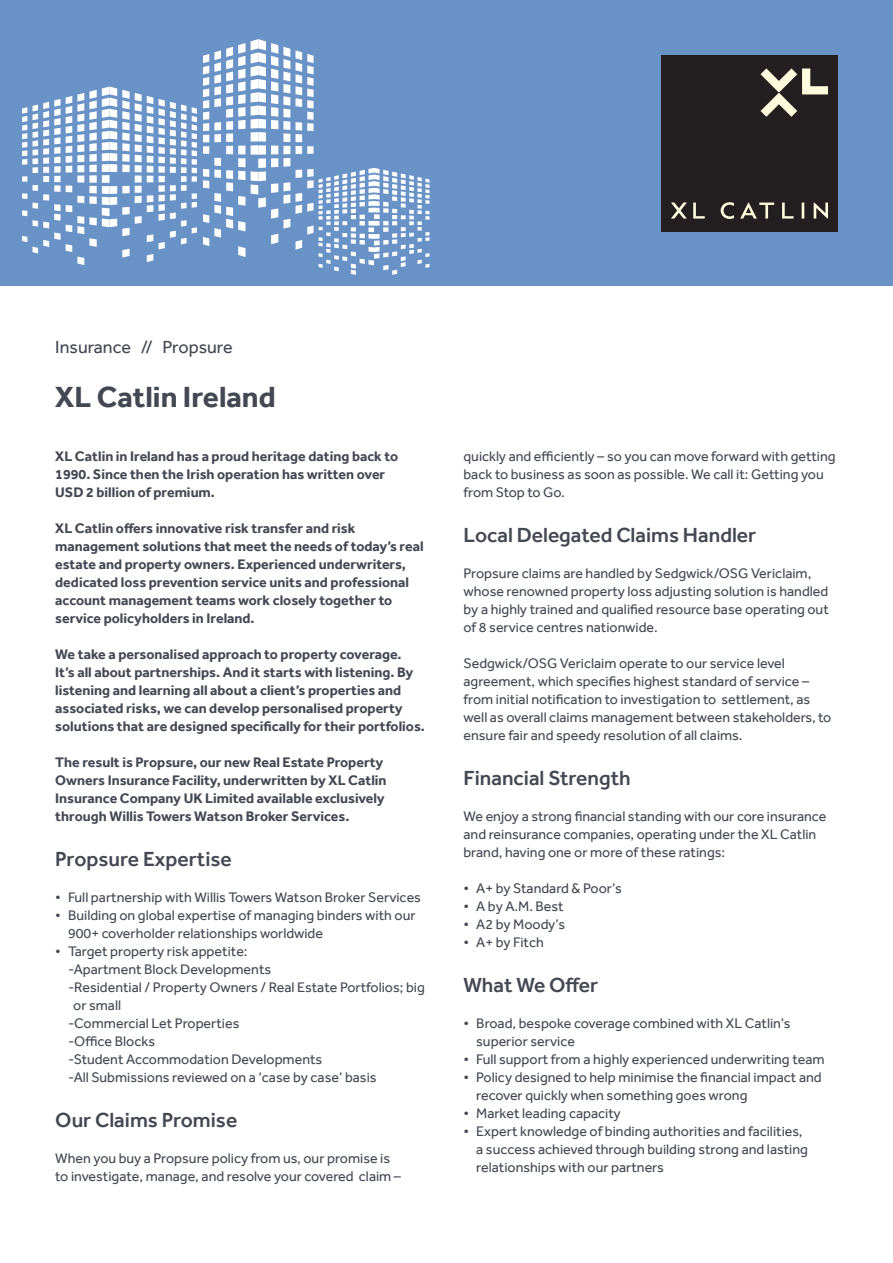
<style>
.page{position:relative;width:893px;height:1263px;background:#fff}
.page>*{position:absolute;margin:0;border:0;box-sizing:border-box;transform-origin:0 0}
.Title_heading{font:700 30px "Effra";color:#434853}
.Section_heading{font:500 21px "Effra";color:#434853}
.Body_copy{font:500 21px "Effra";color:#434853}
.Body_copy-2{font:18px "Effra";color:#434853}
.Body_copy-3{font:14.25px/18px "Effra";color:#434853}
.Body_copy-4{font:700 14.25px/18px "Effra";color:#434853}
.Section_heading-2{font:14.25px/18px "Effra";color:#434853}
</style>
<div class="page">
<div style="left:0;top:0;width:893px;height:285px;background:#6993c7"></div>
<div style="left:661px;top:55px;width:177px;height:177px;background:#231f20"></div>
<svg style="left:760px;top:68px;width:68px;height:49px"></svg>
<svg style="left:721px;top:202px;width:107px;height:17px"></svg>
<svg style="left:693px;top:203px;width:12px;height:16px"></svg>
<svg style="left:671px;top:203px;width:16px;height:16px"></svg>
<svg style="left:22px;top:87px;width:175px;height:178px"></svg>
<div style="left:251px;top:145px;width:7px;height:10px;background:#fff"></div>
<div style="left:238px;top:146px;width:7px;height:8px;background:#fff"></div>
<div style="left:226px;top:146px;width:7px;height:8px;background:#fff"></div>
<div style="left:203px;top:146px;width:6px;height:8px;background:#fff"></div>
<div style="left:251px;top:132px;width:7px;height:10px;background:#fff"></div>
<div style="left:226px;top:133px;width:7px;height:9px;background:#fff"></div>
<div style="left:214px;top:134px;width:7px;height:8px;background:#fff"></div>
<div style="left:203px;top:135px;width:6px;height:7px;background:#fff"></div>
<svg style="left:203px;top:43px;width:42px;height:88px"></svg>
<div style="left:214px;top:158px;width:7px;height:8px;background:#fff"></div>
<div style="left:238px;top:158px;width:7px;height:9px;background:#fff"></div>
<svg style="left:203px;top:169px;width:42px;height:88px"></svg>
<div style="left:258px;top:145px;width:8px;height:10px;background:#fff"></div>
<div style="left:271px;top:146px;width:7px;height:8px;background:#fff"></div>
<div style="left:283px;top:146px;width:7px;height:8px;background:#fff"></div>
<div style="left:295px;top:146px;width:7px;height:8px;background:#fff"></div>
<div style="left:307px;top:146px;width:7px;height:8px;background:#fff"></div>
<div style="left:258px;top:132px;width:8px;height:10px;background:#fff"></div>
<div style="left:283px;top:133px;width:7px;height:9px;background:#fff"></div>
<div style="left:295px;top:134px;width:7px;height:8px;background:#fff"></div>
<svg style="left:251px;top:39px;width:63px;height:92px"></svg>
<div style="left:283px;top:158px;width:7px;height:9px;background:#fff"></div>
<div style="left:271px;top:158px;width:7px;height:9px;background:#fff"></div>
<div style="left:258px;top:158px;width:8px;height:10px;background:#fff"></div>
<svg style="left:251px;top:168px;width:178px;height:107px"></svg>
<p class="Body_copy-2" style="left:55px;top:337px;width:179px">Insurance // Propsure</p>
<p class="Title_heading" style="left:55px;top:379px;width:222px">XL Catlin Ireland</p>
<p class="Body_copy-4" style="left:55px;top:447px;width:344px">XL Catlin in Ireland has a proud heritage dating back to<br>1990. Since then the Irish operation has written over<br>USD 2 billion of premium.</p>
<p class="Body_copy-4" style="left:55px;top:519px;width:370px">XL Catlin offers innovative risk transfer and risk management solutions that meet the needs of today’s real estate and property owners. Experienced underwriters, dedicated loss prevention service units and professional account management teams work closely together to service policyholders in Ireland.</p>
<p class="Body_copy-4" style="left:55px;top:645px;width:371px">We take a personalised approach to property coverage.<br>It’s all about partnerships. And it starts with listening. By listening and learning all about a client’s properties and associated risks, we can develop personalised property solutions that are designed specifically for their portfolios.</p>
<p class="Body_copy-4" style="left:55px;top:753px;width:333px">The result is Propsure, our new Real Estate Property Owners Insurance Facility, underwritten by XL Catlin Insurance Company UK Limited available exclusively through Willis Towers Watson Broker Services.</p>
<p class="Section_heading" style="left:55px;top:847px;width:178px">Propsure Expertise</p>
<p class="Body_copy-3" style="left:55px;top:888px;width:367px">• Full partnership with Willis Towers Watson Broker Services</p>
<p class="Body_copy-3" style="left:68px;top:906px;width:349px;text-indent:-13px">• Building on global expertise of managing binders with our<br>900+ coverholder relationships worldwide</p>
<p class="Body_copy-3" style="left:55px;top:942px;width:194px">• Target property risk appetite:</p>
<p class="Body_copy-3" style="left:68px;top:960px;width:205px">-Apartment Block Developments</p>
<p class="Body_copy-3" style="left:68px;top:978px;width:358px">-Residential / Property Owners / Real Estate Portfolios; big</p>
<p class="Body_copy-3" style="left:73px;top:996px;width:49px">or small</p>
<p class="Body_copy-3" style="left:68px;top:1014px;width:173px">-Commercial Let Properties</p>
<p class="Body_copy-3" style="left:68px;top:1032px;width:89px">-Office Blocks</p>
<p class="Body_copy-3" style="left:68px;top:1050px;width:256px">-Student Accommodation Developments</p>
<p class="Body_copy-3" style="left:68px;top:1068px;width:310px">-All Submissions reviewed on a ‘case by case’ basis</p>
<p class="Body_copy" style="left:55px;top:1108px;width:184px">Our Claims Promise</p>
<p class="Body_copy-3" style="left:55px;top:1149px;width:347px">When you buy a Propsure policy from us, our promise is to investigate, manage, and resolve your covered claim –</p>
<p class="Body_copy-3" style="left:463px;top:447px;width:374px">quickly and efficiently – so you can move forward with getting back to business as soon as possible. We call it: Getting you from Stop to Go.</p>
<p class="Section_heading" style="left:463px;top:523px;width:294px">Local Delegated Claims Handler</p>
<p class="Body_copy-3" style="left:463px;top:564px;width:367px">Propsure claims are handled by Sedgwick/OSG Vericlaim, whose renowned property loss adjusting solution is handled by a highly trained and qualified resource base operating out of 8 service centres nationwide.</p>
<p class="Body_copy-3" style="left:463px;top:654px;width:369px">Sedgwick/OSG Vericlaim operate to our service level agreement, which specifies highest standard of service – from initial notification to investigation to settlement, as well as overall claims management between stakeholders, to ensure fair and speedy resolution of all claims.</p>
<p class="Section_heading" style="left:463px;top:766px;width:169px">Financial Strength</p>
<p class="Section_heading-2" style="left:463px;top:807px;width:365px">We enjoy a strong financial standing with our core insurance and reinsurance companies, operating under the XL Catlin brand, having one or more of these ratings:</p>
<p class="Body_copy-3" style="left:463px;top:879px;width:160px">• A+ by Standard &amp; Poor’s</p>
<p class="Body_copy-3" style="left:463px;top:897px;width:102px">• A by A.M. Best</p>
<p class="Body_copy-3" style="left:463px;top:915px;width:103px">• A2 by Moody’s</p>
<p class="Body_copy-3" style="left:463px;top:933px;width:82px">• A+ by Fitch</p>
<p class="Section_heading" style="left:463px;top:973px;width:136px">What We Offer</p>
<p class="Body_copy-3" style="left:476px;top:1014px;width:316px;text-indent:-13px">• Broad, bespoke coverage combined with XL Catlin’s superior service</p>
<p class="Body_copy-3" style="left:463px;top:1050px;width:363px">• Full support from a highly experienced underwriting team</p>
<p class="Body_copy-3" style="left:476px;top:1068px;width:347px;text-indent:-13px">• Policy designed to help minimise the financial impact and recover quickly when something goes wrong</p>
<p class="Body_copy-3" style="left:463px;top:1104px;width:159px">• Market leading capacity</p>
<p class="Body_copy-3" style="left:476px;top:1122px;width:333px;text-indent:-13px">• Expert knowledge of binding authorities and facilities, a success achieved through building strong and lasting relationships with our partners</p>
</div>
